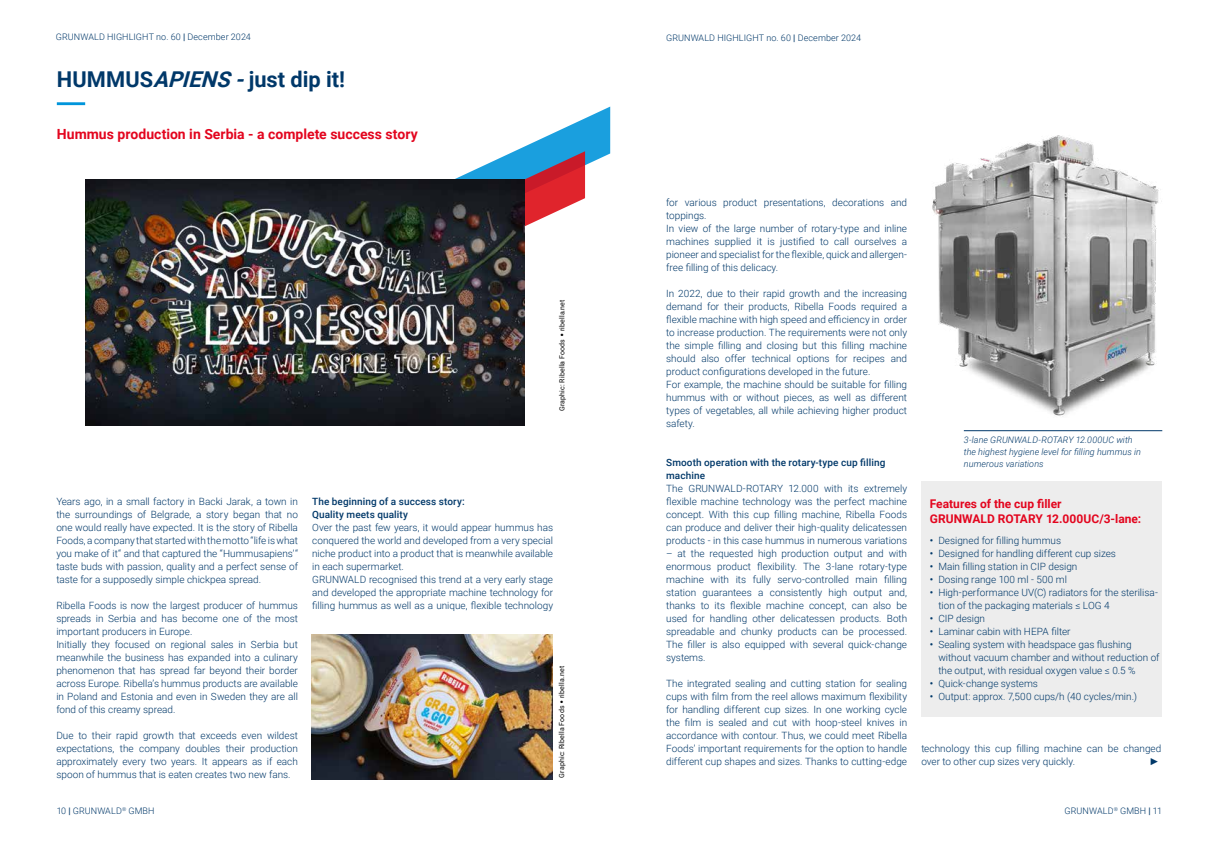
<style>
.page{position:relative;width:1219px;height:842px;background:#fff}
.page>*{position:absolute;margin:0;border:0;box-sizing:border-box;transform-origin:0 0}
.t1{font:700 21.8px "Roboto";color:#003869}
.t2{font:700 14px "Roboto";color:#e3051e}
.t3{font:700 12px/15px "Roboto";color:#e3051e}
.t4{font:300 10px/13px "Roboto";color:#003869}
.t5{font:500 10px/13px "Roboto";letter-spacing:.01em;color:#003869}
.t6{font:10px "Arial Narrow";color:#003869}
.t7{font:300 9px "Roboto";letter-spacing:.01em;color:#003869}
.t8{font:italic 300 9px/12px "Roboto";letter-spacing:.005em;color:#003869}
.t9{font:7px "Roboto";letter-spacing:.02em;color:#000}
.s1{font-weight:500}
.s2{font-style:italic}
.s3{font-family:"Palatino Linotype"}
</style>
<div class="page">
<svg style="left:515px;top:107px;width:95px;height:91px"></svg>
<svg style="left:455px;top:151px;width:130px;height:177px"></svg>
<img style="left:932px;top:135px;width:230px;height:282px">
<img style="left:312px;top:635px;width:241px;height:145px">
<img style="left:85px;top:179px;width:439px;height:247px">
<hr style="left:57px;top:102px;width:28px;height:3px;background:#0095db">
<div style="left:921px;top:482px;width:241px;height:235px;background:#ededed"></div>
<hr style="left:964px;top:430px;width:198px;height:1px;background:#003869">
<p class="t7" style="left:56px;top:31px;width:196px">GRUNWALD HIGHLIGHT no. 60 <span class="s1">|</span> December 2024</p>
<p class="t7" style="left:666px;top:31px;width:196px">GRUNWALD HIGHLIGHT no. 60 <span class="s1">|</span> December 2024</p>
<h1 class="t1" style="left:57px;top:64px;width:290px">HUMMUS<span class="s2">APIENS-</span>just dip it!</h1>
<h2 class="t2" style="left:57px;top:124px;width:362px">Hummus production in Serbia - a complete success story</h2>
<p class="t9" style="left:557px;top:411px;width:113px;rotate:-90deg">Graphic: Ribella Foods <span class="s3">•</span> ribella.net</p>
<p class="t4" style="left:56px;top:494px;width:243px;text-align:justify">Years ago, in a small factory in Backi Jarak, a town in the surroundings of Belgrade, a story began that no one would really have expected. It is the story of Ribella Foods, a company that started with the motto “life is what you make of it“ and that captured the “Hummusapiens’“ taste buds with passion, quality and a perfect sense of taste for a supposedly simple chickpea spread.</p>
<p class="t4" style="left:56px;top:598px;width:243px">Ribella Foods is now the largest producer of hummus spreads in Serbia and has become one of the most important producers in Europe.<br>Initially they focused on regional sales in Serbia but meanwhile the business has expanded into a culinary phenomenon that has spread far beyond their border across Europe. Ribella’s hummus products are available in Poland and Estonia and even in Sweden they are all fond of this creamy spread.</p>
<p class="t4" style="left:56px;top:728px;width:243px;text-align:justify">Due to their rapid growth that exceeds even wildest expectations, the company doubles their production approximately every two years. It appears as if each spoon of hummus that is eaten creates two new fans.</p>
<p class="t5" style="left:312px;top:494px;width:154px">The beginning of a success story:<br>Quality meets quality</p>
<p class="t4" style="left:312px;top:520px;width:242px">Over the past few years, it would appear hummus has conquered the world and developed from a very special niche product into a product that is meanwhile available in each supermarket.<br>GRUNWALD recognised this trend at a very early stage and developed the appropriate machine technology for filling hummus as well as a unique, flexible technology</p>
<p class="t9" style="left:557px;top:778px;width:113px;rotate:-90deg">Graphic: Ribella Foods <span class="s3">•</span> ribella.net</p>
<p class="t4" style="left:666px;top:195px;width:242px">for various product presentations, decorations and toppings.<br>In view of the large number of rotary-type and inline machines supplied it is justified to call ourselves a pioneer and specialist for the flexible, quick and allergen&shy;free filling of this delicacy.</p>
<p class="t4" style="left:666px;top:286px;width:242px">In 2022, due to their rapid growth and the increasing demand for their products, Ribella Foods required a flexible machine with high speed and efficiency in order to increase production. The requirements were not only the simple filling and closing but this filling machine should also offer technical options for recipes and product configurations developed in the future.<br>For example, the machine should be suitable for filling hummus with or without pieces, as well as different types of vegetables, all while achieving higher product safety.</p>
<p class="t5" style="left:666px;top:455px;width:221px">Smooth operation with the rotary-type cup filling machine</p>
<p class="t4" style="left:666px;top:481px;width:242px;text-align:justify">The GRUNWALD-ROTARY 12.000 with its extremely flexible machine technology was the perfect machine concept. With this cup filling machine, Ribella Foods can produce and deliver their high-quality delicatessen products - in this case hummus in numerous variations</p>
<p class="t4" style="left:666px;top:546px;width:242px;text-align:justify">– at the requested high production output and with enormous product flexibility. The 3-lane rotary-type machine with its fully servo-controlled main filling station guarantees a consistently high output and, thanks to its flexible machine concept, can also be used for handling other delicatessen products. Both spreadable and chunky products can be processed.<br>The filler is also equipped with several quick-change systems.</p>
<p class="t4" style="left:666px;top:676px;width:242px;text-align:justify">The integrated sealing and cutting station for sealing cups with film from the reel allows maximum flexibility for handling different cup sizes. In one working cycle the film is sealed and cut with hoop-steel knives in accordance with contour. Thus, we could meet Ribella Foods’ important requirements for the option to handle different cup shapes and sizes. Thanks to cutting-edge</p>
<p class="t8" style="left:964px;top:434px;width:179px">3-lane GRUNWALD-ROTARY 12.000UC with the highest hygiene level for filling hummus in numerous variations</p>
<p class="t3" style="left:930px;top:496px;width:213px">Features of the cup filler<br>GRUNWALD ROTARY 12.000UC/3-lane:</p>
<p class="t4" style="left:930px;top:533px;width:133px"><span class="s1">•</span> Designed for filling hummus</p>
<p class="t4" style="left:930px;top:546px;width:188px"><span class="s1">•</span> Designed for handling different cup sizes</p>
<p class="t4" style="left:930px;top:559px;width:149px"><span class="s1">•</span> Main filling station in CIP design</p>
<p class="t4" style="left:930px;top:572px;width:139px"><span class="s1">•</span> Dosing range 100 ml - 500 ml</p>
<p class="t4" style="left:938px;top:585px;width:221px;text-indent:-8px"><span class="s1">•</span> High-performance UV(C) radiators for the sterilisa&shy;tion of the packaging materials ≤ LOG 4</p>
<p class="t4" style="left:930px;top:611px;width:57px"><span class="s1">•</span> CIP design</p>
<p class="t4" style="left:930px;top:624px;width:142px"><span class="s1">•</span> Laminar cabin with HEPA filter</p>
<p class="t4" style="left:938px;top:637px;width:223px;text-indent:-8px"><span class="s1">•</span> Sealing system with headspace gas flushing without vacuum chamber and without reduction of the output, with residual oxygen value ≤ 0.5 %</p>
<p class="t4" style="left:930px;top:676px;width:110px"><span class="s1">•</span> Quick-change systems</p>
<p class="t4" style="left:930px;top:689px;width:209px"><span class="s1">•</span> Output: approx. 7,500 cups/h (40 cycles/min.)</p>
<p class="t4" style="left:921px;top:741px;width:242px">technology this cup filling machine can be changed over to other cup sizes very quickly.</p>
<p class="t6" style="left:1151px;top:754px;width:11px">►</p>
<p class="t7" style="left:57px;top:804px;width:99px">10 <span class="s1">|</span> GRUNWALD<sup>®</sup> GMBH</p>
<p class="t7" style="left:1065px;top:804px;width:99px">GRUNWALD<sup>®</sup> GMBH <span class="s1">|</span> 11</p>
</div>
